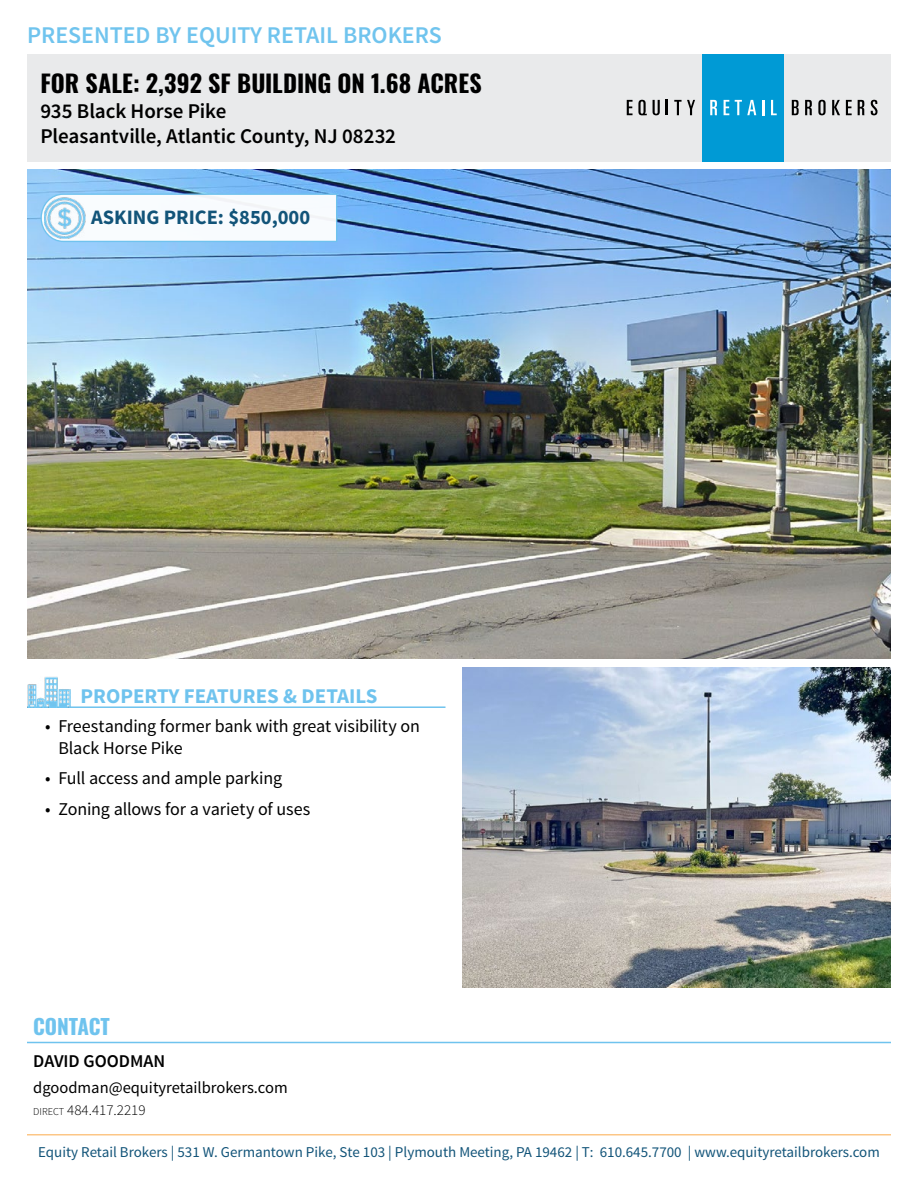
<style>
.page{position:relative;width:918px;height:1188px;background:#fff}
.page>*{position:absolute;margin:0;border:0;box-sizing:border-box;transform-origin:0 0}
.t1{font:700 24px "Oswald";color:#000}
.t2{font:600 24px "Source Sans Pro";color:#70c4ee}
.t3{font:600 21px/25.2px "Source Sans Pro";letter-spacing:-.005em;color:#000}
.t4{font:700 21px "Source Sans Pro";color:#6fc3ee}
.t5{font:700 21px "Oswald";color:#6fc3ee}
.t6{font:700 20.55px "Source Sans Pro";color:#125479}
.t7{font:18px/21.6px "Source Sans Pro";letter-spacing:-.01em;color:#000}
.t8{font:600 18px "Source Sans Pro";color:#000}
.t9{font:16.5px "Source Sans Pro";color:#000}
.t10{font:15px "Source Sans Pro";color:#125479}
.t11{font:300 15px "Source Sans Pro";color:#000}
.s1{font-size:10.5px}
</style>
<div class="page">
<div style="left:27px;top:54px;width:864px;height:108px;background:#e9eaeb"></div>
<svg style="left:666px;top:100px;width:2px;height:15px"></svg>
<div style="left:702px;top:54px;width:81px;height:108px;background:#009ad5"></div>
<svg style="left:627px;top:100px;width:20px;height:15px"></svg>
<svg style="left:653px;top:100px;width:7px;height:15px"></svg>
<svg style="left:674px;top:100px;width:21px;height:15px"></svg>
<svg style="left:710px;top:100px;width:7px;height:15px"></svg>
<svg style="left:724px;top:100px;width:5px;height:15px"></svg>
<svg style="left:735px;top:100px;width:21px;height:15px"></svg>
<svg style="left:762px;top:100px;width:2px;height:15px"></svg>
<svg style="left:771px;top:100px;width:6px;height:15px"></svg>
<svg style="left:792px;top:100px;width:7px;height:15px"></svg>
<svg style="left:805px;top:100px;width:7px;height:15px"></svg>
<svg style="left:818px;top:100px;width:8px;height:15px"></svg>
<svg style="left:832px;top:100px;width:8px;height:15px"></svg>
<svg style="left:846px;top:100px;width:6px;height:15px"></svg>
<svg style="left:858px;top:100px;width:6px;height:15px"></svg>
<svg style="left:871px;top:100px;width:7px;height:15px"></svg>
<hr style="left:27px;top:1042px;width:864px;height:1px;background:#6fc3ee">
<hr style="left:27px;top:706px;width:419px;height:2px;background:#6fc3ee">
<img style="left:28px;top:676px;width:42px;height:31px">
<hr style="left:27px;top:1134px;width:864px;height:2px;background:#fcc686">
<img style="left:27px;top:169px;width:864px;height:490px">
<img style="left:463px;top:667px;width:428px;height:321px">
<svg style="left:40px;top:193px;width:298px;height:50px"></svg>
<img style="left:44px;top:198px;width:41px;height:40px">
<h1 class="t2" style="left:27px;top:20px;width:416px">PRESENTED BY EQUITY RETAIL BROKERS</h1>
<h1 class="t1" style="left:40px;top:70px;width:443px">FOR SALE: 2,392 SF BUILDING ON 1.68 ACRES</h1>
<p class="t3" style="left:40px;top:99px;width:357px">935 Black Horse Pike<br>Pleasantville, Atlantic County, NJ 08232</p>
<p class="t6" style="left:91px;top:204px;width:221px">ASKING PRICE: $850,000</p>
<p class="t4" style="left:80px;top:682px;width:298px">PROPERTY FEATURES &amp; DETAILS</p>
<p class="t7" style="left:58px;top:716px;width:363px;text-indent:-14px">• Freestanding former bank with great visibility on<br>Black Horse Pike</p>
<p class="t7" style="left:45px;top:768px;width:239px">• Full access and ample parking</p>
<p class="t7" style="left:45px;top:798px;width:267px">• Zoning allows for a variety of uses</p>
<p class="t5" style="left:33px;top:1015px;width:78px">CONTACT</p>
<p class="t8" style="left:33px;top:1049px;width:133px">DAVID GOODMAN</p>
<p class="t9" style="left:33px;top:1077px;width:256px">dgoodman@equityretailbrokers.com</p>
<p class="t11" style="left:33px;top:1101px;width:114px"><span class="s1">DIRECT</span> 484.417.2219</p>
<p class="t10" style="left:38px;top:1142px;width:843px">Equity Retail Brokers | 531 W. Germantown Pike, Ste 103 | Plymouth Meeting, PA 19462 | T: 610.645.7700 | www.equityretailbrokers.com</p>
</div>
